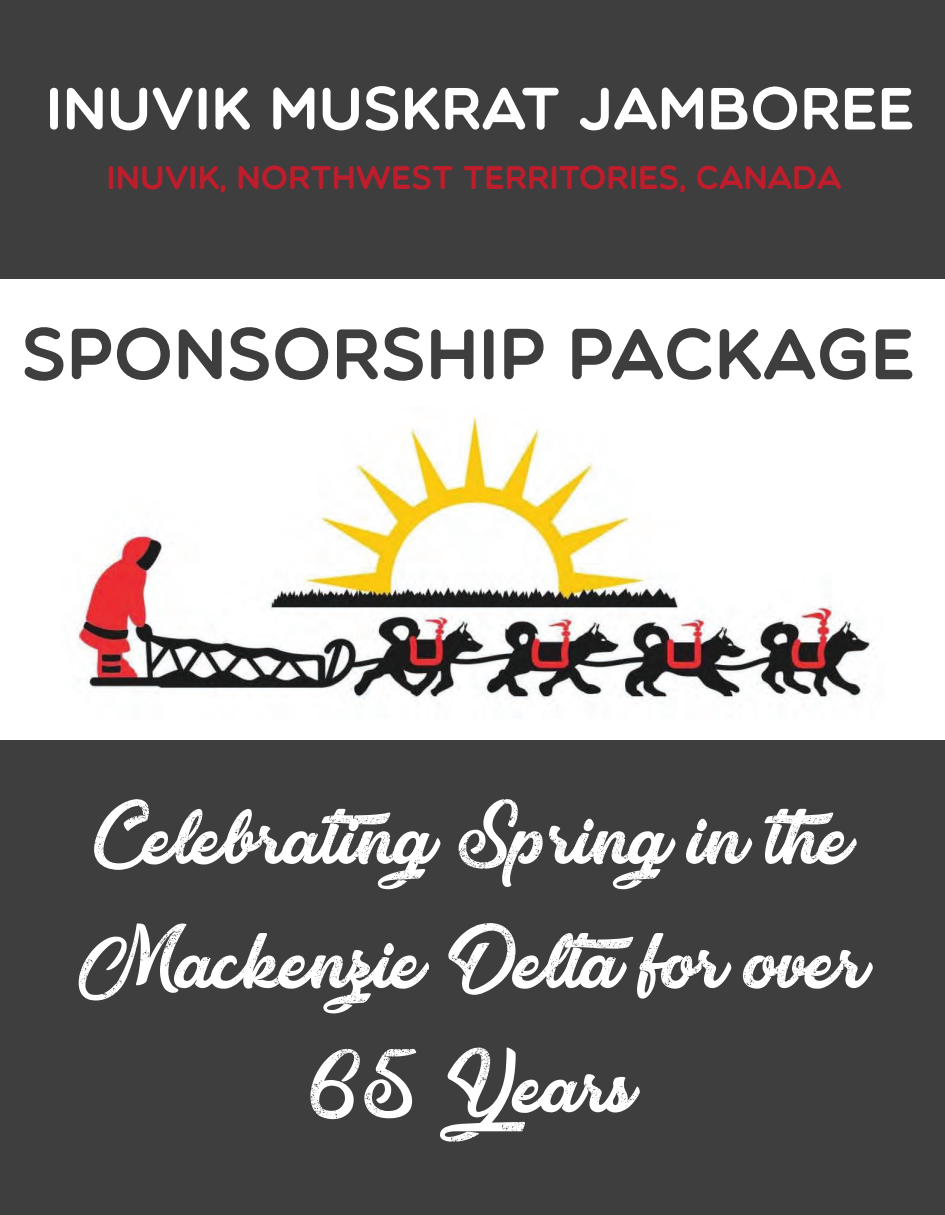
<style>
.page{position:relative;width:945px;height:1215px;background:#fff}
.page>*{position:absolute;margin:0;border:0;box-sizing:border-box;transform-origin:0 0}
.t1{font:103.5px/124.2px "Atlantic Bentley";color:#fff;text-align:center}
.t2{font:72px "Multicolore";color:#3e3e3f}
.t3{font:60px "Multicolore";color:#fff}
.t4{font:33px "Multicolore";color:#be1d2c}
</style>
<div class="page">
<div style="left:0;top:0;width:945px;height:278px;background:#3e3e3f"></div>
<img style="left:76px;top:416px;width:798px;height:289px">
<div style="left:0;top:741px;width:945px;height:474px;background:#3e3e3f"></div>
<p class="t3" style="left:45px;top:72px;width:871px">INUVIK MUSKRAT JAMBOREE</p>
<p class="t4" style="left:107px;top:158px;width:736px">INUVIK, NORTHWEST TERRITORIES, CANADA</p>
<p class="t2" style="left:21px;top:311px;width:895px">SPONSORSHIP PACKAGE</p>
<p class="t1" style="left:76px;top:774px;width:795px">Celebrating Spring in the<br>Mackenzie Delta for over<br>65 Years</p>
</div>
